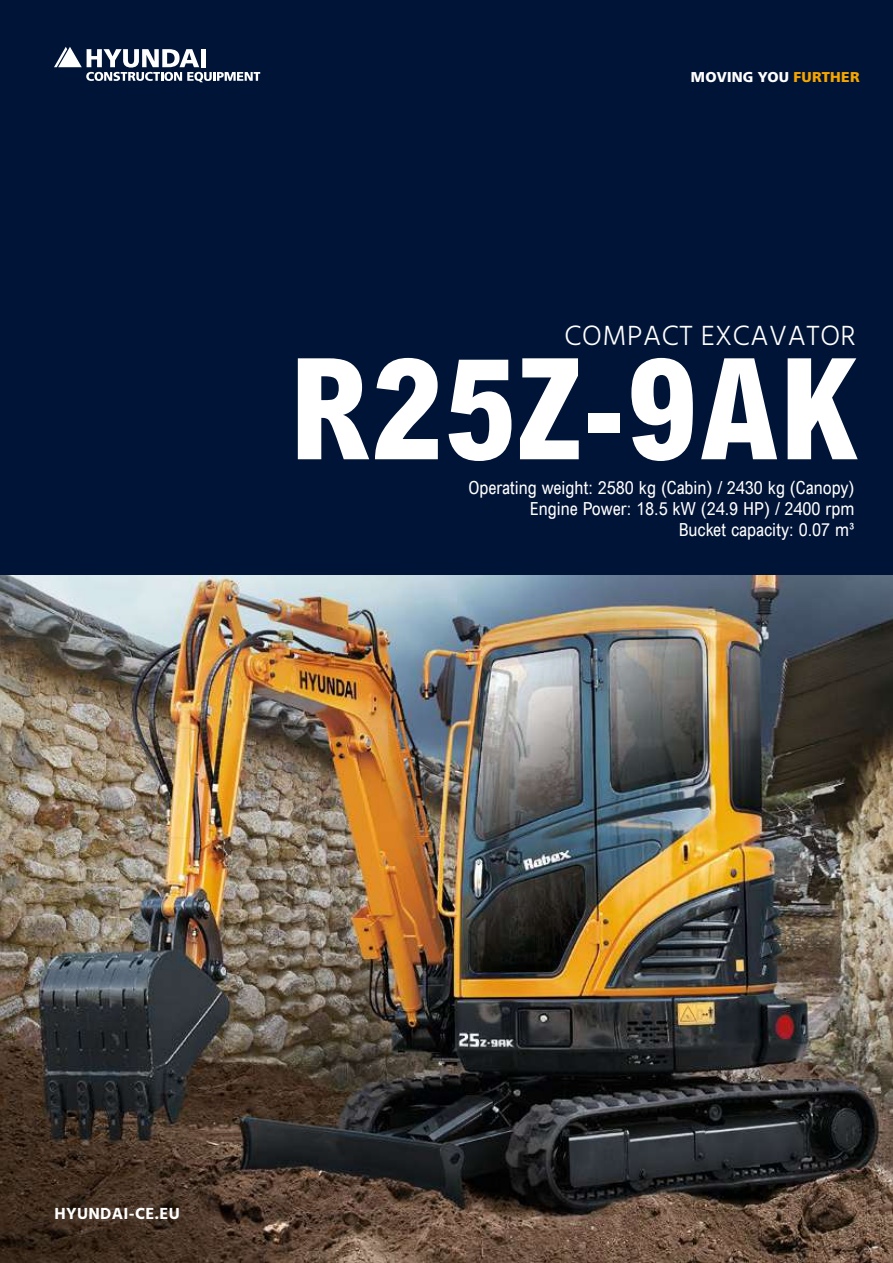
<style>
.page{position:relative;width:893px;height:1263px;background:#fff}
.page>*{position:absolute;margin:0;border:0;box-sizing:border-box;transform-origin:0 0}
.t1{font:800 condensed 141px "Arial";letter-spacing:.02em;color:#fff}
.t2{font:300 28.5px "Hind";letter-spacing:.02em;color:#fff}
.t3{font:condensed 18px/21px "Arial";color:#fff;text-align:right}
.t4{font:700 16.5px "Hind";letter-spacing:.02em;color:#fff}
.t5{font:900 14.25px "Neue Frutiger World";letter-spacing:.02em;color:#fff}
.s1{color:#f7a600}
</style>
<div class="page">
<img style="left:0;top:574px;width:893px;height:689px">
<div style="left:0;top:0;width:893px;height:574px;background:#001437"></div>
<svg style="left:54px;top:47px;width:206px;height:35px"></svg>
<p class="t5" style="left:691px;top:69px;width:170px">MOVING YOU <span class="s1">FURTHER</span></p>
<h2 class="t2" style="left:564px;top:317px;width:293px">COMPACT EXCAVATOR</h2>
<h1 class="t1" style="left:291px;top:330px;width:569px">R25Z-9AK</h1>
<p class="t3" style="left:468px;top:477px;width:388px">Operating weight: 2580 kg (Cabin) / 2430 kg (Canopy)<br>Engine Power: 18.5 kW (24.9 HP) / 2400 rpm<br>Bucket capacity: 0.07 m³</p>
<p class="t4" style="left:54px;top:1204px;width:127px">HYUNDAI-CE.EU</p>
</div>
